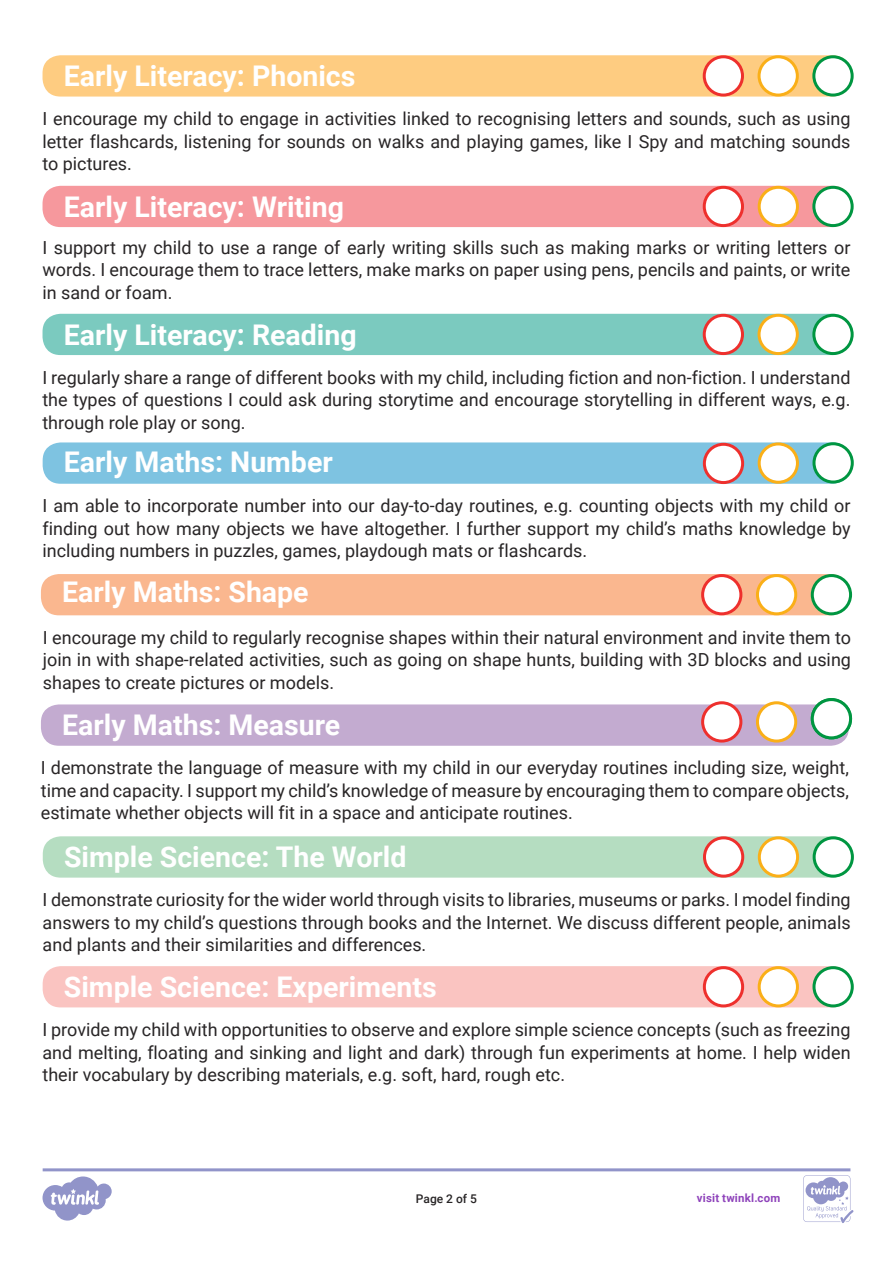
<style>
.page{position:relative;width:893px;height:1263px;background:#fff}
.page>*{position:absolute;margin:0;border:0;box-sizing:border-box;transform-origin:0 0}
.t1{font:700 28.5px "Roboto";color:#fff}
.Adult_Body_Copy{font:18px/22.5px "Roboto";color:#282526;text-align:justify}
.t2{font:500 12px "Roboto";color:#282526}
.t3{font:700 11.4px "Roboto";letter-spacing:.02em;color:#8f44bb}
</style>
<div class="page">
<div style="left:41px;top:704px;width:808px;height:42px;background:#c3abd0;border-radius:18px"></div>
<div style="left:43px;top:186px;width:807px;height:41px;background:#f6989d;border-radius:18px"></div>
<div style="left:43px;top:55px;width:807px;height:42px;background:#fecc81;border-radius:18px"></div>
<div style="left:41px;top:574px;width:808px;height:41px;background:#fab78f;border-radius:18px"></div>
<div style="left:43px;top:442px;width:808px;height:42px;background:#7ec3e1;border-radius:18px"></div>
<div style="left:43px;top:314px;width:807px;height:41px;background:#7bcabf;border-radius:18px"></div>
<div style="left:43px;top:836px;width:808px;height:42px;background:#b5ddc1;border-radius:18px"></div>
<svg style="left:43px;top:1168px;width:810px;height:55px"></svg>
<div style="left:703px;top:703px;width:38px;height:38px;background:#fff;border-radius:50%"></div>
<div style="left:701px;top:701px;width:41px;height:41px;border:3px solid #ee302d;border-radius:50%"></div>
<div style="left:757px;top:703px;width:39px;height:38px;background:#fff;border-radius:50%"></div>
<div style="left:756px;top:701px;width:41px;height:41px;border:3px solid #faaf18;border-radius:50%"></div>
<div style="left:704px;top:187px;width:38px;height:39px;background:#fff;border-radius:50%"></div>
<div style="left:703px;top:186px;width:41px;height:41px;border:3px solid #ee302d;border-radius:50%"></div>
<div style="left:759px;top:187px;width:38px;height:39px;background:#fff;border-radius:50%"></div>
<div style="left:758px;top:186px;width:41px;height:41px;border:3px solid #faaf18;border-radius:50%"></div>
<div style="left:814px;top:315px;width:38px;height:39px;background:#fff;border-radius:50%"></div>
<div style="left:812px;top:314px;width:42px;height:41px;border:3px solid #009641;border-radius:50%"></div>
<div style="left:43px;top:966px;width:808px;height:41px;background:#fac4c1;border-radius:18px"></div>
<div style="left:704px;top:57px;width:38px;height:38px;background:#fff;border-radius:50%"></div>
<div style="left:703px;top:55px;width:41px;height:42px;border:3px solid #ee302d;border-radius:50%"></div>
<div style="left:703px;top:575px;width:38px;height:39px;background:#fff;border-radius:50%"></div>
<div style="left:701px;top:574px;width:41px;height:41px;border:3px solid #ee302d;border-radius:50%"></div>
<div style="left:704px;top:444px;width:39px;height:38px;background:#fff;border-radius:50%"></div>
<div style="left:703px;top:443px;width:41px;height:41px;border:3px solid #ee302d;border-radius:50%"></div>
<div style="left:704px;top:315px;width:38px;height:39px;background:#fff;border-radius:50%"></div>
<div style="left:703px;top:314px;width:41px;height:41px;border:3px solid #ee302d;border-radius:50%"></div>
<div style="left:704px;top:838px;width:39px;height:38px;background:#fff;border-radius:50%"></div>
<div style="left:703px;top:836px;width:41px;height:42px;border:3px solid #ee302d;border-radius:50%"></div>
<div style="left:704px;top:968px;width:39px;height:38px;background:#fff;border-radius:50%"></div>
<div style="left:703px;top:966px;width:41px;height:41px;border:3px solid #ee302d;border-radius:50%"></div>
<div style="left:759px;top:57px;width:38px;height:38px;background:#fff;border-radius:50%"></div>
<div style="left:757px;top:55px;width:42px;height:42px;border:3px solid #faaf18;border-radius:50%"></div>
<div style="left:757px;top:575px;width:39px;height:39px;background:#fff;border-radius:50%"></div>
<div style="left:756px;top:574px;width:41px;height:41px;border:3px solid #faaf18;border-radius:50%"></div>
<div style="left:759px;top:444px;width:38px;height:38px;background:#fff;border-radius:50%"></div>
<div style="left:758px;top:442px;width:41px;height:42px;border:3px solid #faaf18;border-radius:50%"></div>
<div style="left:759px;top:315px;width:38px;height:39px;background:#fff;border-radius:50%"></div>
<div style="left:757px;top:314px;width:42px;height:41px;border:3px solid #faaf18;border-radius:50%"></div>
<div style="left:759px;top:838px;width:39px;height:38px;background:#fff;border-radius:50%"></div>
<div style="left:758px;top:836px;width:41px;height:42px;border:3px solid #faaf18;border-radius:50%"></div>
<div style="left:759px;top:968px;width:38px;height:38px;background:#fff;border-radius:50%"></div>
<div style="left:758px;top:966px;width:41px;height:41px;border:3px solid #faaf18;border-radius:50%"></div>
<div style="left:814px;top:57px;width:38px;height:38px;background:#fff;border-radius:50%"></div>
<div style="left:812px;top:55px;width:42px;height:42px;border:3px solid #009641;border-radius:50%"></div>
<div style="left:814px;top:187px;width:38px;height:39px;background:#fff;border-radius:50%"></div>
<div style="left:812px;top:186px;width:42px;height:41px;border:3px solid #009641;border-radius:50%"></div>
<div style="left:812px;top:575px;width:38px;height:39px;background:#fff;border-radius:50%"></div>
<div style="left:811px;top:574px;width:41px;height:41px;border:3px solid #009641;border-radius:50%"></div>
<div style="left:814px;top:444px;width:38px;height:38px;background:#fff;border-radius:50%"></div>
<div style="left:812px;top:442px;width:42px;height:41px;border:3px solid #009641;border-radius:50%"></div>
<div style="left:812px;top:700px;width:38px;height:38px;background:#fff;border-radius:50%"></div>
<div style="left:811px;top:698px;width:41px;height:41px;border:3px solid #009641;border-radius:50%"></div>
<div style="left:814px;top:838px;width:38px;height:38px;background:#fff;border-radius:50%"></div>
<div style="left:813px;top:836px;width:41px;height:42px;border:3px solid #009641;border-radius:50%"></div>
<div style="left:814px;top:968px;width:38px;height:38px;background:#fff;border-radius:50%"></div>
<div style="left:812px;top:966px;width:42px;height:41px;border:3px solid #009641;border-radius:50%"></div>
<p class="t1" style="left:64px;top:56px;width:293px">Early Literacy: Phonics</p>
<p class="Adult_Body_Copy" style="left:42px;top:107px;width:810px">I encourage my child to engage in activities linked to recognising letters and sounds, such as using letter flashcards, listening for sounds on walks and playing games, like I Spy and matching sounds to pictures.</p>
<p class="t1" style="left:64px;top:186px;width:282px">Early Literacy: Writing</p>
<p class="Adult_Body_Copy" style="left:42px;top:235px;width:810px">I support my child to use a range of early writing skills such as making marks or writing letters or words. I encourage them to trace letters, make marks on paper using pens, pencils and paints, or write in sand or foam.</p>
<p class="t1" style="left:64px;top:314px;width:294px">Early Literacy: Reading</p>
<p class="Adult_Body_Copy" style="left:42px;top:365px;width:810px">I regularly share a range of different books with my child, including fiction and non-fiction. I understand the types of questions I could ask during storytime and encourage storytelling in different ways, e.g. through role play or song.</p>
<p class="t1" style="left:64px;top:442px;width:270px">Early Maths: Number</p>
<p class="Adult_Body_Copy" style="left:43px;top:494px;width:810px">I am able to incorporate number into our day-to-day routines, e.g. counting objects with my child or finding out how many objects we have altogether. I further support my child’s maths knowledge by including numbers in puzzles, games, playdough mats or flashcards.</p>
<p class="t1" style="left:62px;top:571px;width:248px">Early Maths: Shape</p>
<p class="Adult_Body_Copy" style="left:43px;top:626px;width:810px">I encourage my child to regularly recognise shapes within their natural environment and invite them to join in with shape-related activities, such as going on shape hunts, building with 3D blocks and using shapes to create pictures or models.</p>
<p class="t1" style="left:62px;top:705px;width:280px">Early Maths: Measure</p>
<p class="Adult_Body_Copy" style="left:41px;top:756px;width:810px">I demonstrate the language of measure with my child in our everyday routines including size, weight, time and capacity. I support my child’s knowledge of measure by encouraging them to compare objects, estimate whether objects will fit in a space and anticipate routines.</p>
<p class="t1" style="left:64px;top:837px;width:344px">Simple Science: The World</p>
<p class="Adult_Body_Copy" style="left:43px;top:888px;width:810px">I demonstrate curiosity for the wider world through visits to libraries, museums or parks. I model finding answers to my child’s questions through books and the Internet. We discuss different people, animals and plants and their similarities and differences.</p>
<p class="t1" style="left:64px;top:967px;width:374px">Simple Science: Experiments</p>
<p class="Adult_Body_Copy" style="left:43px;top:1018px;width:810px">I provide my child with opportunities to observe and explore simple science concepts (such as freezing and melting, floating and sinking and light and dark) through fun experiments at home. I help widen their vocabulary by describing materials, e.g. soft, hard, rough etc.</p>
<p class="t2" style="left:416px;top:1190px;width:63px">Page 2 of 5</p>
<p class="t3" style="left:697px;top:1190px;width:85px">visit twinkl.com</p>
</div>
